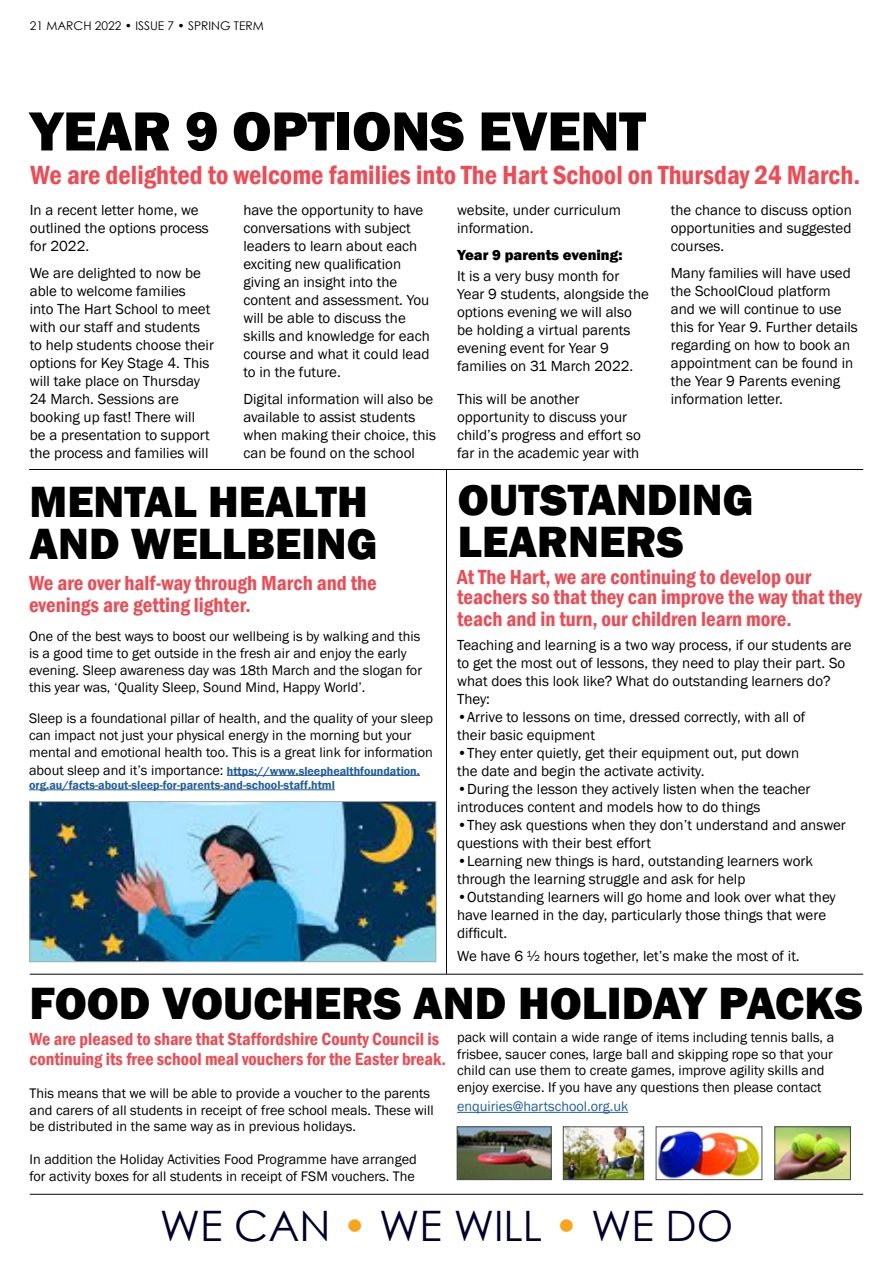
<style>
.page{position:relative;width:893px;height:1263px;background:#fff}
.page>*{position:absolute;margin:0;border:0;box-sizing:border-box;transform-origin:0 0}
.t1{font:800 57px "Franklin Gothic";letter-spacing:-.005em;color:#000}
.t2{font:800 46.5px "Franklin Gothic";color:#000}
.t3{font:800 45px/42px "Franklin Gothic";color:#000}
.t4{font:42px "Century Gothic";color:#00002d}
.t5{font:600 condensed 27px "Franklin Gothic";color:#f04b54}
.t6{font:600 condensed 21px/19.5px "Franklin Gothic";color:#f04b54}
.t7{font:600 condensed 18px/20.1px "Franklin Gothic";color:#f04b54}
.t8{font:15px/18px "Franklin Gothic";color:#000}
.t9{font:800 15px "Franklin Gothic";color:#000}
.t10{font:14.25px/16.5px "Franklin Gothic";color:#000}
.t11{font:14.25px "Franklin Gothic";color:#215e9e}
.t12{font:600 12px/14.4px "Franklin Gothic";color:#215e9e}
.t13{font:12px "Century Gothic";color:#000}
.s1{font-weight:400;font-size:14.25px;color:#000}
.s2{color:#faa41a}
</style>
<div class="page">
<hr style="left:30px;top:1194px;width:833px;height:1px;background:#00002d">
<hr style="left:29px;top:469px;width:834px;height:1px;background:#00002d">
<hr style="left:446px;top:470px;width:1px;height:504px;background:#00002d">
<hr style="left:227px;top:775px;width:193px;height:1px;background:#215e9e">
<hr style="left:29px;top:789px;width:306px;height:1px;background:#215e9e">
<hr style="left:30px;top:974px;width:833px;height:1px;background:#00002d">
<img style="left:31px;top:803px;width:403px;height:157px">
<div style="left:29px;top:801px;width:407px;height:161px;border:1px solid #a9abac"></div>
<hr style="left:457px;top:1112px;width:171px;height:1px;background:#215e9e">
<img style="left:459px;top:1129px;width:90px;height:49px">
<div style="left:457px;top:1127px;width:94px;height:53px;border:1px solid #474c55"></div>
<img style="left:565px;top:1129px;width:77px;height:49px">
<div style="left:563px;top:1127px;width:81px;height:53px;border:1px solid #474c55"></div>
<img style="left:777px;top:1129px;width:72px;height:49px">
<div style="left:775px;top:1127px;width:76px;height:53px;border:1px solid #474c55"></div>
<img style="left:658px;top:1130px;width:102px;height:48px">
<div style="left:656px;top:1127px;width:106px;height:53px;border:1px solid #474c55"></div>
<p class="t13" style="left:30px;top:18px;width:236px">21 MARCH 2022 • ISSUE 7 • SPRING TERM</p>
<h1 class="t1" style="left:30px;top:94px;width:618px">YEAR 9 OPTIONS EVENT</h1>
<h3 class="t5" style="left:31px;top:157px;width:831px">We are delighted to welcome families into The Hart School on Thursday 24 March.</h3>
<p class="t8" style="left:30px;top:201px;width:181px">In a recent letter home, we outlined the options process for 2022.</p>
<p class="t8" style="left:30px;top:264px;width:186px">We are delighted to now be able to welcome families<br>into The Hart School to meet with our staff and students to help students choose their options for Key Stage 4. This will take place on Thursday<br>24 March. Sessions are booking up fast! There will be a presentation to support the process and families will</p>
<p class="t8" style="left:457px;top:201px;width:165px">website, under curriculum information.</p>
<p class="t9" style="left:457px;top:245px;width:167px">Year 9 parents evening:</p>
<p class="t8" style="left:457px;top:267px;width:193px">It is a very busy month for<br>Year 9 students, alongside the options evening we will also be holding a virtual parents evening event for Year 9 families on 31 March 2022.</p>
<p class="t8" style="left:457px;top:390px;width:185px">This will be another opportunity to discuss your child’s progress and effort so far in the academic year with</p>
<p class="t8" style="left:243px;top:201px;width:188px">have the opportunity to have conversations with subject leaders to learn about each exciting new qualification giving an insight into the content and assessment. You will be able to discuss the skills and knowledge for each course and what it could lead to in the future.</p>
<p class="t8" style="left:243px;top:390px;width:194px">Digital information will also be available to assist students when making their choice, this can be found on the school</p>
<p class="t8" style="left:671px;top:201px;width:182px;text-align:justify">the chance to discuss option opportunities and suggested courses.</p>
<p class="t8" style="left:671px;top:264px;width:189px">Many families will have used the SchoolCloud platform and we will continue to use this for Year 9. Further details regarding on how to book an appointment can be found in the Year 9 Parents evening information letter.</p>
<h3 class="t3" style="left:30px;top:480px;width:349px">MENTAL HEALTH<br>AND WELLBEING</h3>
<h3 class="t3" style="left:458px;top:479px;width:297px">OUTSTANDING<br>LEARNERS</h3>
<h3 class="t6" style="left:29px;top:571px;width:349px;line-height:22.5px">We are over half-way through March and the evenings are getting lighter.</h3>
<p class="t10" style="left:29px;top:628px;width:394px;line-height:17.1px">One of the best ways to boost our wellbeing is by walking and this is a good time to get outside in the fresh air and enjoy the early evening. Sleep awareness day was 18th March and the slogan for this year was, ‘Quality Sleep, Sound Mind, Happy World’.</p>
<p class="t10" style="left:29px;top:710px;width:406px;line-height:17.1px">Sleep is a foundational pillar of health, and the quality of your sleep can impact not just your physical energy in the morning but your mental and emotional health too. This is a great link for information</p>
<p class="t12" style="left:29px;top:763px;width:392px"><span class="s1">about sleep and it’s importance:</span> https://www.sleephealthfoundation. org.au/facts-about-sleep-for-parents-and-school-staff.html</p>
<h3 class="t6" style="left:457px;top:567px;width:406px">At The Hart, we are continuing to develop our teachers so that they can improve the way that they</h3>
<h3 class="t6" style="left:457px;top:609px;width:336px">teach and in turn, our children learn more.</h3>
<p class="t8" style="left:457px;top:637px;width:396px">Teaching and learning is a two way process, if our students are to get the most out of lessons, they need to play their part. So what does this look like? What do outstanding learners do?<br>They:</p>
<p class="t8" style="left:457px;top:709px;width:350px">•Arrive to lessons on time, dressed correctly, with all of their basic equipment</p>
<p class="t8" style="left:457px;top:745px;width:344px">•They enter quietly, get their equipment out, put down the date and begin the activate activity.</p>
<p class="t8" style="left:457px;top:781px;width:355px">•During the lesson they actively listen when the teacher introduces content and models how to do things</p>
<p class="t8" style="left:457px;top:817px;width:390px">•They ask questions when they don’t understand and answer questions with their best effort</p>
<p class="t8" style="left:457px;top:853px;width:357px">•Learning new things is hard, outstanding learners work through the learning struggle and ask for help</p>
<p class="t8" style="left:457px;top:889px;width:380px">•Outstanding learners will go home and look over what they have learned in the day, particularly those things that were difficult.</p>
<p class="t8" style="left:457px;top:947px;width:344px">We have 6 ½ hours together, let’s make the most of it.</p>
<h2 class="t2" style="left:30px;top:973px;width:835px">FOOD VOUCHERS AND HOLIDAY PACKS</h2>
<p class="t7" style="left:30px;top:1028px;width:418px">We are pleased to share that Staffordshire County Council is continuing its free school meal vouchers for the Easter break.</p>
<p class="t10" style="left:30px;top:1085px;width:406px">This means that we will be able to provide a voucher to the parents and carers of all students in receipt of free school meals. These will be distributed in the same way as in previous holidays.</p>
<p class="t10" style="left:30px;top:1151px;width:389px">In addition the Holiday Activities Food Programme have arranged for activity boxes for all students in receipt of FSM vouchers. The</p>
<p class="t10" style="left:457px;top:1029px;width:379px">pack will contain a wide range of items including tennis balls, a frisbee, saucer cones, large ball and skipping rope so that your child can use them to create games, improve agility skills and enjoy exercise. If you have any questions then please contact</p>
<p class="t11" style="left:457px;top:1098px;width:173px">enquiries@hartschool.org.uk</p>
<h3 class="t4" style="left:160px;top:1197px;width:575px">WE CAN <span class="s2">•</span> WE WILL <span class="s2">•</span> WE DO</h3>
</div>
